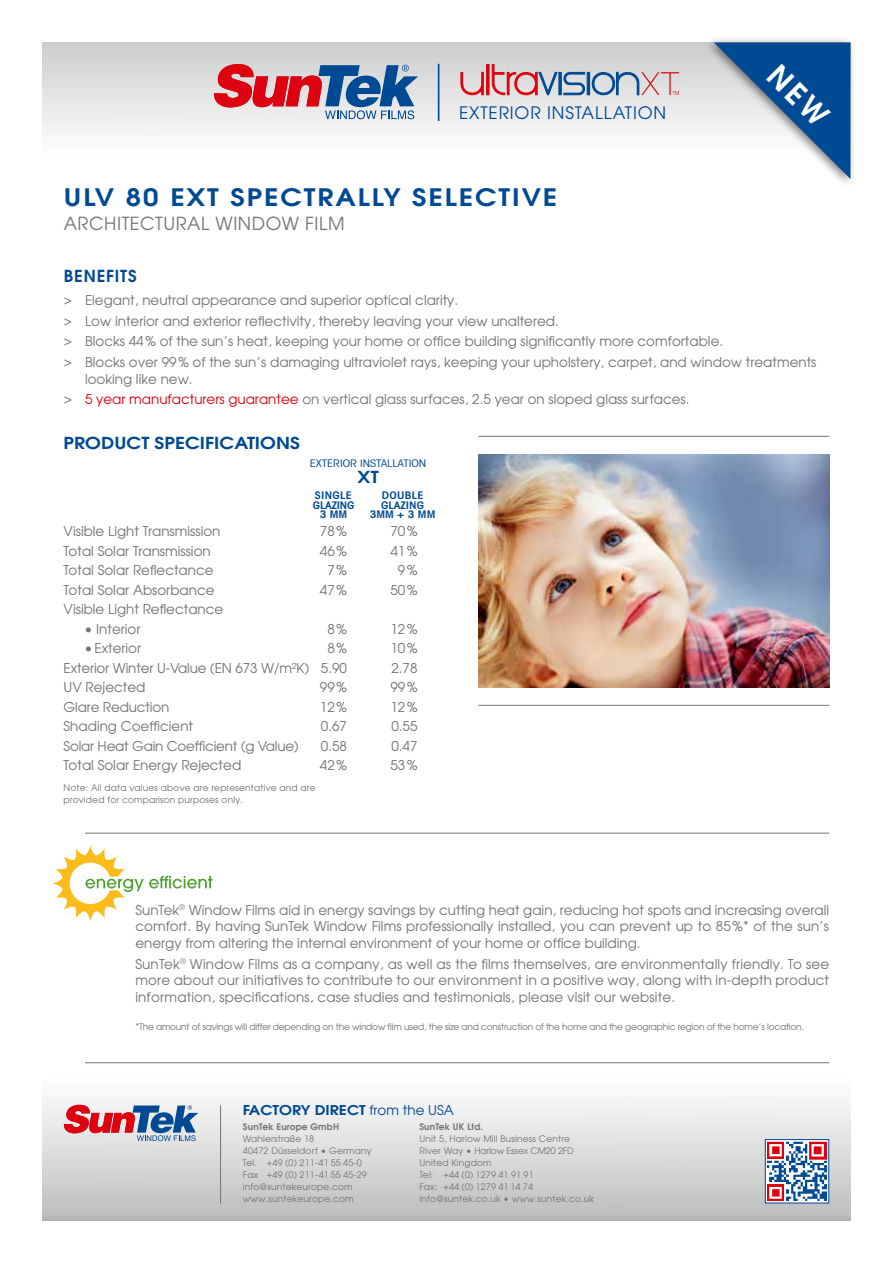
<style>
.page{position:relative;width:893px;height:1263px;background:#fff}
.page>*{position:absolute;margin:0;border:0;box-sizing:border-box;transform-origin:0 0}
.t1{font:600 24px "Avant Garde";letter-spacing:.07em;color:#004993;scale:1.15 1}
.t2{font:18px "Avant Garde";letter-spacing:.03em;color:#747473}
.t3{font:17.1px "Avant Garde";letter-spacing:.05em;color:#004993}
.t4{font:600 16.5px "Avant Garde";color:#004993;scale:1.15 1}
.t5{font:600 16.5px "Avant Garde";letter-spacing:.05em;color:#004993}
.t6{font:13.5px/16.5px "Avant Garde";color:#747473;text-align:justify}
.t7{font:13.5px "Avant Garde";color:#747272}
.t8{font:600 13.5px "Avant Garde";color:#004993;scale:1.15 1}
.t9{font:600 condensed 10.5px "Avant Garde";color:#004993;scale:1.15 1}
.t10{font:condensed 10.5px "Avant Garde";color:#004993;scale:1.15 1}
.t11{font:9px/12px "Avant Garde";letter-spacing:.02em;color:#747473}
.t12{font:9px "Avant Garde";letter-spacing:-.01em;color:#747473}
.t13{font:9px/12px "Avant Garde";letter-spacing:.02em;color:#747272}
.t14{font:600 9px "Avant Garde";letter-spacing:.02em;color:#747473}
.s1{color:#dc0210}
.s2{color:#747473}
.s3{font-weight:400}
</style>
<div class="page">
<img style="left:43px;top:1062px;width:807px;height:158px">
<svg style="left:63px;top:1105px;width:135px;height:36px;background:#ac889e"></svg>
<hr style="left:220px;top:1105px;width:1px;height:98px;background:#747473">
<svg style="left:52px;top:845px;width:161px;height:76px"></svg>
<svg style="left:767px;top:1141px;width:60px;height:60px"></svg>
<img style="left:768px;top:1142px;width:58px;height:59px">
<div style="left:765px;top:1139px;width:64px;height:64px;border:1px solid #004993"></div>
<div style="left:766px;top:1183px;width:19px;height:18px;background:#dc0210"></div>
<img style="left:768px;top:1183px;width:17px;height:18px">
<svg style="left:808px;top:1141px;width:19px;height:19px"></svg>
<img style="left:808px;top:1142px;width:18px;height:18px">
<svg style="left:767px;top:1141px;width:18px;height:18px"></svg>
<img style="left:768px;top:1142px;width:17px;height:17px">
<hr style="left:85px;top:833px;width:744px;height:1px;background:#747473">
<hr style="left:85px;top:1062px;width:744px;height:1px;background:#747473">
<svg style="left:213px;top:64px;width:205px;height:55px;background:#a9869c"></svg>
<hr style="left:438px;top:64px;width:1px;height:57px;background:#004993">
<svg style="left:460px;top:71px;width:24px;height:25px"></svg>
<svg style="left:486px;top:64px;width:4px;height:31px"></svg>
<svg style="left:491px;top:64px;width:188px;height:32px;background:#bdb4bf"></svg>
<div style="left:703px;top:36px;width:153px;height:152px;background:#000;opacity:.5"></div>
<hr style="left:478px;top:705px;width:351px;height:1px;background:#747473">
<img style="left:478px;top:454px;width:351px;height:234px">
<hr style="left:478px;top:436px;width:351px;height:1px;background:#747473">
<svg style="left:714px;top:43px;width:136px;height:136px"></svg>
<p class="t3" style="left:459px;top:102px;width:208px">EXterior Installation</p>
<h1 class="t1" style="left:64px;top:182px;width:331px">ULV 80 EXT SPECTRALLY SELE</h1>
<h1 class="t1" style="left:475px;top:182px;width:57px">CTIVE</h1>
<h2 class="t2" style="left:64px;top:213px;width:282px">ARCHITECTURAL WINDOW FILM</h2>
<p class="t5" style="left:64px;top:265px;width:74px">BENEFITS</p>
<p class="t6" style="left:64px;top:289px;width:754px;line-height:20.7px;text-align:left">&gt; Elegant, neutral appearance and superior optical clarity.<br>&gt; Low interior and exterior reflectivity, thereby leaving your view unaltered.<br>&gt; Blocks 44% of the sun’s heat, keeping your home or office building significantly more comfortable.<br>&gt; Blocks over 99% of the sun’s damaging ultraviolet rays, keeping your upholstery, carpet, and window treatments</p>
<p class="t6" style="left:64px;top:368px;width:627px;line-height:20.7px;text-indent:21px">looking like new.<br>&gt; <span class="s1">5 year manufacturers guarantee</span> on vertical glass surfaces, 2.5 year on sloped glass surfaces.</p>
<p class="t4" style="left:64px;top:432px;width:142px">PRODUCT SPECI FICA</p>
<p class="t4" style="left:247px;top:432px;width:48px">TIONS</p>
<p class="t10" style="left:310px;top:456px;width:103px">EXTERIOR INSTALLATION</p>
<p class="t4" style="left:357px;top:466px;width:20px">XT</p>
<p class="t9" style="left:315px;top:489px;width:34px">SINGLE</p>
<p class="t9" style="left:382px;top:489px;width:38px">DOUBLE</p>
<p class="t9" style="left:313px;top:498px;width:52px">GLAZING G</p>
<p class="t9" style="left:388px;top:498px;width:32px">LAZING</p>
<p class="t9" style="left:320px;top:508px;width:25px">3 MM</p>
<p class="t9" style="left:370px;top:508px;width:59px">3MM + 3 MM</p>
<p class="t7" style="left:64px;top:523px;width:158px">Visible Light Transmission</p>
<p class="t7" style="left:320px;top:523px;width:29px">78%</p>
<p class="t7" style="left:390px;top:523px;width:29px">70%</p>
<p class="t7" style="left:64px;top:542px;width:149px">Total Solar Transmission</p>
<p class="t6" style="left:320px;top:542px;width:29px">46%</p>
<p class="t6" style="left:390px;top:542px;width:29px">41%</p>
<p class="t7" style="left:64px;top:562px;width:152px">Total Solar Reflectance</p>
<p class="t6" style="left:327px;top:562px;width:21px">7%</p>
<p class="t6" style="left:398px;top:562px;width:21px">9%</p>
<p class="t7" style="left:64px;top:581px;width:152px">Total Solar Absorbance</p>
<p class="t6" style="left:320px;top:581px;width:29px">47%</p>
<p class="t6" style="left:390px;top:581px;width:29px">50%</p>
<p class="t7" style="left:64px;top:601px;width:161px">Visible Light Reflectance</p>
<p class="t6" style="left:85px;top:620px;width:57px">• Interior</p>
<p class="t6" style="left:327px;top:620px;width:21px">8%</p>
<p class="t6" style="left:390px;top:620px;width:29px">12%</p>
<p class="t6" style="left:85px;top:640px;width:58px">•Exterior</p>
<p class="t6" style="left:327px;top:640px;width:21px">8%</p>
<p class="t6" style="left:390px;top:640px;width:29px">10%</p>
<p class="t7" style="left:64px;top:659px;width:285px">Exterior Winter U-Value (EN 673 W/m²K) <span class="s2">5.90</span></p>
<p class="t6" style="left:391px;top:659px;width:28px">2.78</p>
<p class="t7" style="left:64px;top:679px;width:83px">UV Rejected</p>
<p class="t6" style="left:320px;top:679px;width:29px">99%</p>
<p class="t6" style="left:390px;top:679px;width:29px">99%</p>
<p class="t7" style="left:64px;top:698px;width:107px">Glare Reduction</p>
<p class="t6" style="left:320px;top:698px;width:29px">12%</p>
<p class="t6" style="left:390px;top:698px;width:29px">12%</p>
<p class="t6" style="left:64px;top:717px;width:131px">Shading Coefficient</p>
<p class="t6" style="left:321px;top:717px;width:28px">0.67</p>
<p class="t6" style="left:391px;top:717px;width:28px">0.55</p>
<p class="t6" style="left:64px;top:737px;width:237px">Solar Heat Gain Coefficient (g Value)</p>
<p class="t6" style="left:321px;top:737px;width:28px">0.58</p>
<p class="t6" style="left:391px;top:737px;width:28px">0.47</p>
<p class="t7" style="left:64px;top:757px;width:179px">Total Solar Energy Rejected</p>
<p class="t6" style="left:320px;top:756px;width:29px">42%</p>
<p class="t6" style="left:390px;top:756px;width:29px">53%</p>
<p class="t13" style="left:64px;top:781px;width:254px">Note: All data values above are representative and are provided for comparison purposes only.</p>
<p class="t6" style="left:135px;top:901px;width:695px">SunTek<sup>®</sup> Window Films aid in energy savings by cutting heat gain, reducing hot spots and increasing overall comfort. By having SunTek Window Films professionally installed, you can prevent up to 85%* of the sun’s energy from altering the internal environment of your home or office building.</p>
<p class="t6" style="left:135px;top:955px;width:695px">SunTek<sup>®</sup> Window Films as a company, as well as the films themselves, are environmentally friendly. To see more about our initiatives to contribute to our environment in a positive way, along with in-depth product information, specifications, case studies and testimonials, please visit our website.</p>
<p class="t12" style="left:135px;top:1021px;width:670px">*The amount of savings will differ depending on the window film used, the size and construction of the home and the geographic region of the home’s location.</p>
<p class="t8" style="left:243px;top:1101px;width:185px">FACTORY DIRECT <span class="s3">from the USA</span></p>
<p class="t14" style="left:243px;top:1121px;width:98px">SUNTEK EUROPE GMBH</p>
<p class="t11" style="left:243px;top:1133px;width:130px">Wahlerstraße 18<br>40472 Düsseldorf • Germany<br>Tel. +49 (0) 211-41 55 45-0<br>Fax +49 (0) 211-41 55 45-29 info@suntekeurope.com www.suntekeurope.com</p>
<p class="t14" style="left:419px;top:1121px;width:65px">SUNTEK UK LTD.</p>
<p class="t11" style="left:419px;top:1133px;width:176px">Unit 5, Harlow Mill Business Centre<br>River Way • Harlow Essex CM20 2FD<br>United Kingdom<br>Tel: +44 (0) 1279 41 91 91<br>Fax: +44 (0) 1279 41 14 74 info@suntek.co.uk • www.suntek.co.uk</p>
</div>
